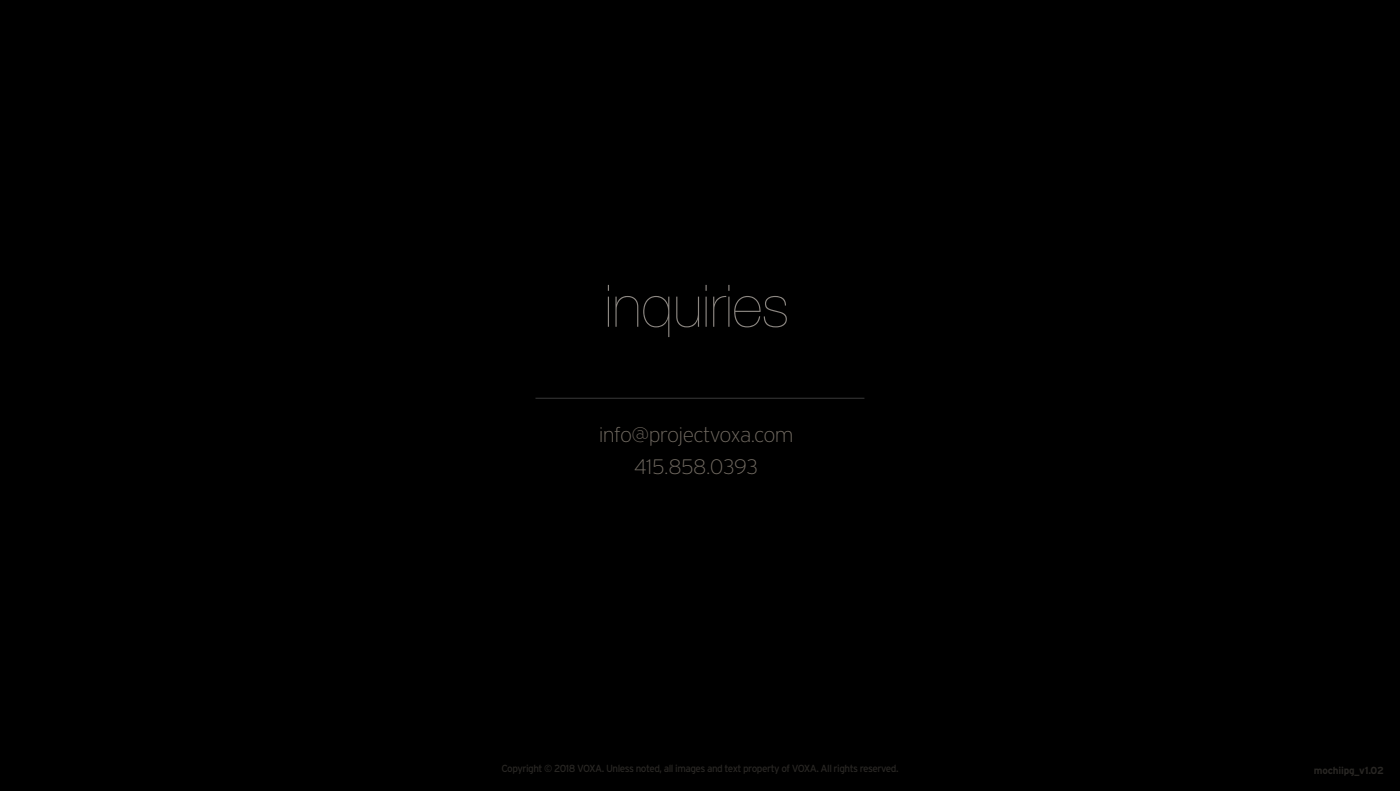
<style>
.page{position:relative;width:1400px;height:791px;background:#fff}
.page>*{position:absolute;margin:0;border:0;box-sizing:border-box;transform-origin:0 0}
.t1{font:200 58.62px "Helvetica Neue";color:#8c8782}
.t2{font:200 20.82px/32px "Interstate";letter-spacing:-.03em;color:#736c63;text-align:center}
.t3{font:10.24px "Interstate";letter-spacing:-.05em;color:#292724}
.t4{font:700 10.24px "Interstate";letter-spacing:-.02em;color:#292724}
</style>
<div class="page">
<div style="left:0;top:0;width:1400px;height:790px;background:#000"></div>
<hr style="left:535px;top:397px;width:329px;height:1px;background:#393939">
<h1 class="t1" style="left:605px;top:260px;width:186px">inquiries</h1>
<h2 class="t2" style="left:599px;top:418px;width:196px">info@projectvoxa.com<br>415.858.0393</h2>
<p class="t3" style="left:501px;top:762px;width:399px">Copyright © 2018 VOXA. Unless noted, all images and text property of VOXA. All rights reserved.</p>
<p class="t4" style="left:1314px;top:764px;width:71px">mochiipg_v1.02</p>
</div>
